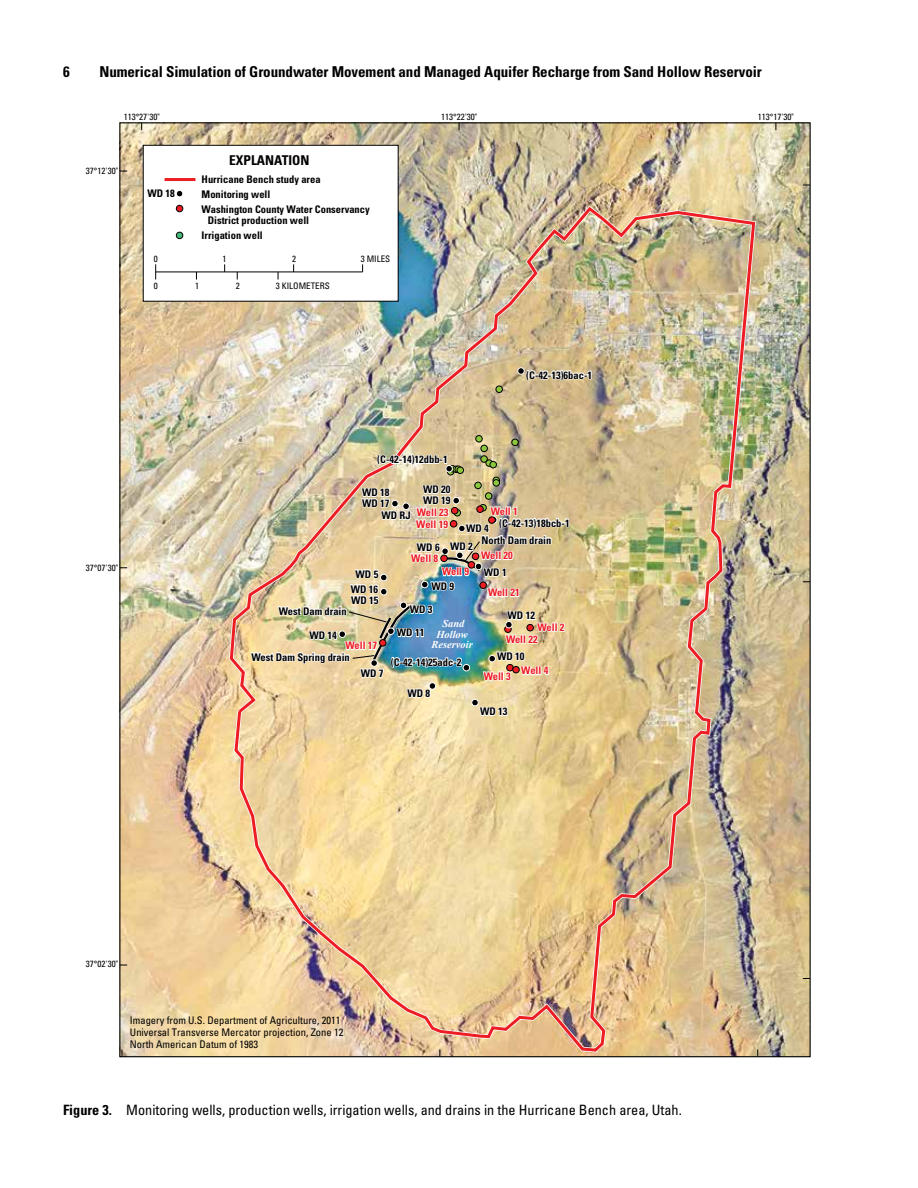
<style>
.page{position:relative;width:918px;height:1188px;background:#fff}
.page>*{position:absolute;margin:0;border:0;box-sizing:border-box;transform-origin:0 0}
.t1{font:700 condensed 15px "Univers";letter-spacing:-.005em;color:#000}
.FigureCaption{font:condensed 14.25px "Univers";color:#000}
.t2{font:700 condensed 13.5px "Univers";color:#000}
.t3{font:700 condensed 10.5px/15px "Univers";color:#000}
.t4{font:condensed 10.5px/12px "Univers";color:#000}
.t5{font:700 condensed 10.5px/11.9px "Univers";color:#ed1d24}
.t6{font:italic 700 10.5px/10.5px "Times New Roman";color:#fff;text-align:center}
.t7{font:700 condensed 10.5px "Univers";color:#010101}
.t8{font:condensed 9px "Univers";color:#000}
.s1{font-weight:700}
</style>
<div class="page">
<img style="left:121px;top:124px;width:688px;height:931px">
<img style="left:228px;top:205px;width:529px;height:848px">
<div style="left:143px;top:145px;width:255px;height:156px;background:#fff"></div>
<div style="left:143px;top:145px;width:255px;height:156px;border:1px solid #000"></div>
<hr style="left:156px;top:272px;width:207px;height:1px;background:#000">
<svg style="left:155px;top:264px;width:1px;height:15px"></svg>
<hr style="left:165px;top:178px;width:30px;height:3px;background:#ed1d24">
<div style="left:176px;top:205px;width:7px;height:7px;background:#ed1d24;border-radius:50%"></div>
<div style="left:176px;top:205px;width:7px;height:7px;border:1px solid #000;border-radius:50%"></div>
<div style="left:176px;top:232px;width:7px;height:7px;background:#45b97c;border-radius:50%"></div>
<div style="left:176px;top:232px;width:7px;height:7px;border:1px solid #000;border-radius:50%"></div>
<div style="left:176px;top:190px;width:7px;height:7px;background:#000;border-radius:50%"></div>
<div style="left:176px;top:190px;width:7px;height:7px;border:1px solid #fff;border-radius:50%"></div>
<svg style="left:496px;top:386px;width:6px;height:6px"></svg>
<div style="left:496px;top:386px;width:7px;height:7px;border:1px solid #000;border-radius:50%"></div>
<div style="left:512px;top:439px;width:6px;height:7px;background:#8dc63f;border-radius:50%"></div>
<div style="left:511px;top:439px;width:8px;height:7px;border:1px solid #000;border-radius:50%"></div>
<div style="left:517px;top:367px;width:8px;height:8px;border:1px solid #fff;border-radius:50%"></div>
<svg style="left:476px;top:437px;width:6px;height:5px"></svg>
<div style="left:475px;top:435px;width:8px;height:7px;border:1px solid #000;border-radius:50%"></div>
<div style="left:481px;top:445px;width:6px;height:7px;background:#8dc63f;border-radius:50%"></div>
<div style="left:481px;top:445px;width:7px;height:7px;border:1px solid #000;border-radius:50%"></div>
<svg style="left:518px;top:364px;width:74px;height:18px"></svg>
<img style="left:250px;top:449px;width:320px;height:281px">
<h1 class="t1" style="left:63px;top:62px;width:8px">6</h1>
<h1 class="t1" style="left:99px;top:62px;width:664px">Numerical Simulation of Groundwater Movement and Managed Aquifer Recharge from Sand Hollow Reservoir</h1>
<p class="t8" style="left:124px;top:111px;width:38px">113°27'30"</p>
<p class="t8" style="left:86px;top:165px;width:34px">37°12'30"</p>
<p class="t3" style="left:148px;top:185px;width:29px">WD 18</p>
<p class="t2" style="left:229px;top:152px;width:82px">EXPLANATION</p>
<p class="t3" style="left:202px;top:172px;width:170px">Hurricane Bench study area<br>Monitoring well<br>Washington County Water Conservancy</p>
<p class="t3" style="left:202px;top:212px;width:109px;text-indent:6px">District production well<br>Irrigation well</p>
<p class="t8" style="left:154px;top:253px;width:5px">0</p>
<p class="t8" style="left:223px;top:253px;width:5px">1</p>
<p class="t8" style="left:292px;top:253px;width:5px">2</p>
<p class="t8" style="left:361px;top:253px;width:31px">3 MILES</p>
<p class="t8" style="left:154px;top:280px;width:5px">0</p>
<p class="t8" style="left:195px;top:280px;width:5px">1</p>
<p class="t8" style="left:236px;top:280px;width:5px">2</p>
<p class="t8" style="left:276px;top:280px;width:55px">3 KILOMETERS</p>
<p class="t8" style="left:441px;top:111px;width:38px">113°22'30"</p>
<p class="t8" style="left:758px;top:111px;width:38px">113°17'30"</p>
<p class="t3" style="left:526px;top:367px;width:67px">(C-42-13)6bac-1</p>
<p class="t3" style="left:377px;top:452px;width:72px">(C-42-14)12dbb-1</p>
<p class="t3" style="left:423px;top:484px;width:29px;line-height:10.5px">WD 20<br>WD 19</p>
<p class="t3" style="left:362px;top:487px;width:29px;line-height:10.5px">WD 18<br>WD 17</p>
<p class="t5" style="left:417px;top:506px;width:33px">Well 23</p>
<p class="t5" style="left:491px;top:505px;width:29px">Well 1</p>
<p class="t3" style="left:381px;top:508px;width:31px">WD RJ</p>
<p class="t3" style="left:499px;top:515px;width:72px">(C-42-13)18bcb-1</p>
<p class="t5" style="left:416px;top:518px;width:33px">Well 19</p>
<p class="t3" style="left:466px;top:521px;width:24px">WD 4</p>
<p class="t8" style="left:86px;top:562px;width:34px">37°07'30"</p>
<p class="t3" style="left:417px;top:540px;width:24px">WD 6</p>
<p class="t5" style="left:411px;top:552px;width:29px">Well 8</p>
<p class="t3" style="left:450px;top:539px;width:24px">WD 2</p>
<p class="t7" style="left:481px;top:533px;width:71px">North Dam drain</p>
<p class="t5" style="left:481px;top:550px;width:33px">Well 20</p>
<p class="t3" style="left:356px;top:566px;width:24px">WD 5</p>
<p class="t5" style="left:442px;top:566px;width:29px">Well 9</p>
<p class="t3" style="left:484px;top:565px;width:24px">WD 1</p>
<p class="t3" style="left:351px;top:583px;width:29px;line-height:10.9px">WD 16<br>WD 15</p>
<p class="t3" style="left:279px;top:603px;width:69px">West Dam drain</p>
<p class="t3" style="left:252px;top:649px;width:100px">West Dam Spring drain</p>
<p class="t3" style="left:310px;top:628px;width:29px">WD 14</p>
<p class="t5" style="left:345px;top:640px;width:33px">Well 17</p>
<p class="t3" style="left:361px;top:666px;width:24px">WD 7</p>
<p class="t3" style="left:431px;top:578px;width:24px">WD 9</p>
<p class="t3" style="left:410px;top:602px;width:24px">WD 3</p>
<p class="t3" style="left:397px;top:625px;width:29px">WD 11</p>
<p class="t6" style="left:431px;top:618px;width:43px">Sand<br>Hollow<br>Reservoir</p>
<p class="t3" style="left:391px;top:654px;width:72px">(C-42-14)25adc-2</p>
<p class="t5" style="left:488px;top:587px;width:33px">Well 21</p>
<p class="t3" style="left:508px;top:608px;width:29px">WD 12</p>
<p class="t5" style="left:506px;top:621px;width:60px;text-indent:31px">Well 2<br>Well 22</p>
<p class="t3" style="left:497px;top:649px;width:29px">WD 10</p>
<p class="t5" style="left:484px;top:670px;width:29px">Well 3</p>
<p class="t5" style="left:521px;top:665px;width:29px">Well 4</p>
<p class="t3" style="left:408px;top:686px;width:24px">WD 8</p>
<p class="t3" style="left:480px;top:704px;width:29px">WD 13</p>
<p class="t8" style="left:86px;top:959px;width:34px">37°02'30"</p>
<p class="t4" style="left:130px;top:1014px;width:215px">Imagery from U.S. Department of Agriculture, 2011<br>Universal Transverse Mercator projection, Zone 12<br>North American Datum of 1983</p>
<p class="FigureCaption" style="left:63px;top:1100px;width:620px"><span class="s1">Figure 3.</span> Monitoring wells, production wells, irrigation wells, and drains in the Hurricane Bench area, Utah.</p>
</div>
